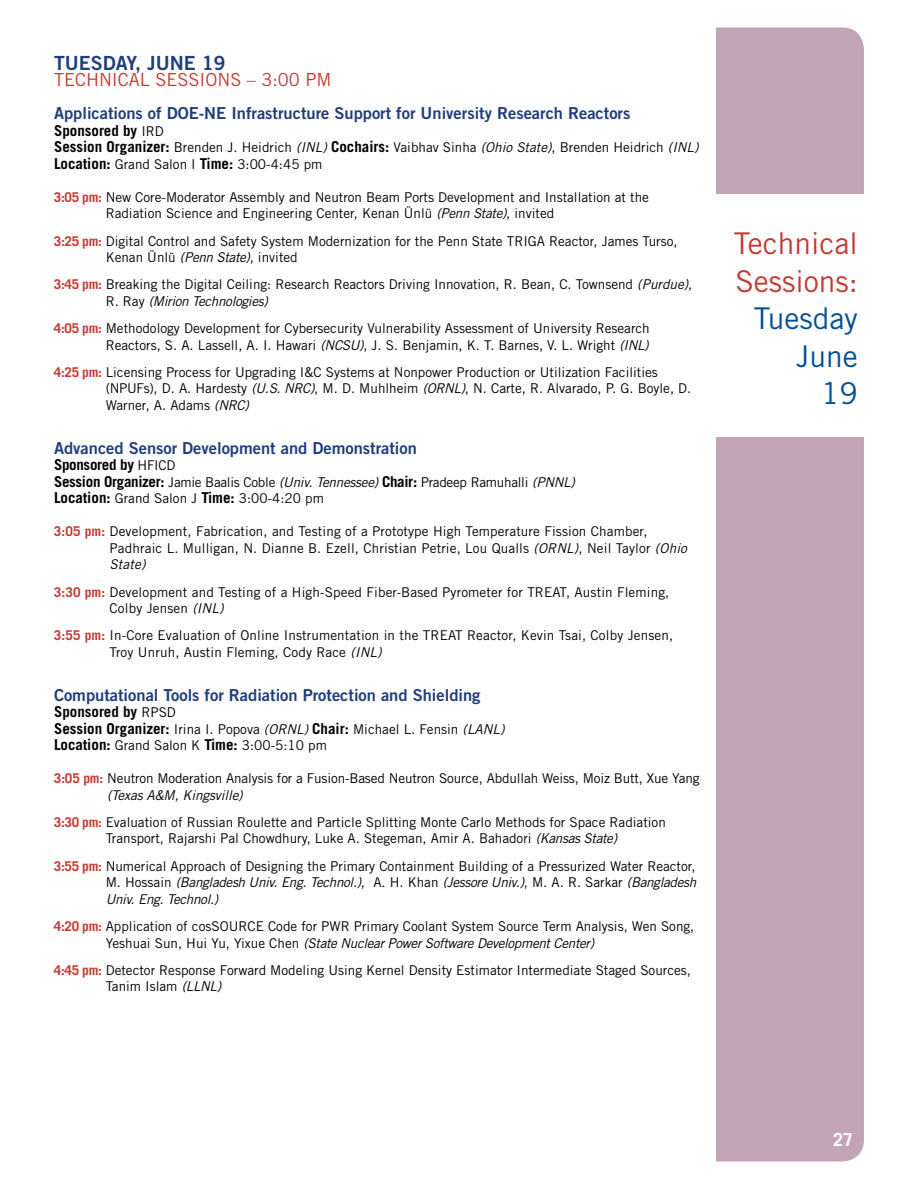
<style>
.page{position:relative;width:918px;height:1188px;background:#fff}
.page>*{position:absolute;margin:0;border:0;box-sizing:border-box;transform-origin:0 0}
.t1{font:30px/37.5px "Trade Gothic";color:#c33a32}
.t2{font:30px/37.5px "Trade Gothic";color:#004e95;text-align:right}
.t3{font:19.5px "Trade Gothic Bold Two";color:#203d7c}
.t4{font:18px "Trade Gothic";color:#c33a32}
.t5{font:700 18px "Trade Gothic";color:#fff}
.t6{font:16.5px "Trade Gothic Bold Two";color:#203d7c}
.t7{font:700 15px "Trade Gothic";color:#000}
.t8{font:700 15px "Trade Gothic";letter-spacing:-.02em;color:#000}
.t9{font:13.5px/16.5px "Trade Gothic";color:#000}
.t10{font:13.5px/16.5px "Trade Gothic";letter-spacing:-.02em;color:#000}
.s1{font-weight:400;font-size:13.5px}
.s2{font-weight:700;font-size:15px}
.s3{font-style:italic}
.s4{font-weight:700;color:#c33a32}
</style>
<div class="page">
<div style="left:716px;top:28px;width:148px;height:1134px;background:#c2a4b7"></div>
<div style="left:708px;top:194px;width:183px;height:243px;background:#fff"></div>
<h2 class="t3" style="left:54px;top:51px;width:173px">TUESDAY, JUNE 19</h2>
<h3 class="t4" style="left:54px;top:69px;width:279px">TECHNICAL SESSIONS – 3:00 PM</h3>
<p class="t6" style="left:54px;top:103px;width:578px">Applications of DOE-NE Infrastructure Support for University Research Reactors</p>
<p class="t7" style="left:54px;top:121px;width:111px">Sponsored by <span class="s1">IRD</span></p>
<p class="t9" style="left:54px;top:139px;width:646px"><span class="s2">Session Organizer:</span> Brenden J. Heidrich <span class="s3">(INL)</span> <span class="s2">Cochairs:</span> Vaibhav Sinha <span class="s3">(Ohio State)</span>, Brenden Heidrich <span class="s3">(INL)<br></span><span class="s2">Location:</span> Grand Salon I <span class="s2">Time:</span> 3:00-4:45 pm</p>
<p class="t9" style="left:106px;top:189px;width:545px;text-indent:-52px"><span class="s4">3:05 pm:</span> New Core-Moderator Assembly and Neutron Beam Ports Development and Installation at the<br>Radiation Science and Engineering Center, Kenan Ünlü <span class="s3">(Penn State)</span>, invited</p>
<p class="t9" style="left:106px;top:232px;width:573px;text-indent:-52px"><span class="s4">3:25 pm:</span> Digital Control and Safety System Modernization for the Penn State TRIGA Reactor, James Turso,<br>Kenan Ünlü <span class="s3">(Penn State)</span>, invited</p>
<p class="t9" style="left:106px;top:276px;width:588px;text-indent:-52px"><span class="s4">3:45 pm:</span> Breaking the Digital Ceiling: Research Reactors Driving Innovation, R. Bean, C. Townsend <span class="s3">(Purdue)</span>,<br>R. Ray <span class="s3">(Mirion Technologies)</span></p>
<p class="t9" style="left:54px;top:320px;width:597px;text-align:right"><span class="s4">4:05 pm:</span> Methodology Development for Cybersecurity Vulnerability Assessment of University Research<br>Reactors, S. A. Lassell, A. I. Hawari <span class="s3">(NCSU)</span>, J. S. Benjamin, K. T. Barnes, V. L. Wright <span class="s3">(INL)</span></p>
<p class="t9" style="left:106px;top:364px;width:587px;text-indent:-52px"><span class="s4">4:25 pm:</span> Licensing Process for Upgrading I&amp;C Systems at Nonpower Production or Utilization Facilities (NPUFs), D. A. Hardesty <span class="s3">(U.S. NRC)</span>, M. D. Muhlheim <span class="s3">(ORNL)</span>, N. Carte, R. Alvarado, P. G. Boyle, D.<br>Warner, A. Adams <span class="s3">(NRC)</span></p>
<p class="t6" style="left:54px;top:438px;width:364px">Advanced Sensor Development and Demonstration</p>
<p class="t8" style="left:54px;top:456px;width:123px">Sponsored by <span class="s1">HFICD</span></p>
<p class="t10" style="left:54px;top:474px;width:523px"><span class="s2">Session Organizer:</span> Jamie Baalis Coble <span class="s3">(Univ. Tennessee)</span> <span class="s2">Chair:</span> Pradeep Ramuhalli <span class="s3">(PNNL)<br></span><span class="s2">Location:</span> Grand Salon J <span class="s2">Time:</span> 3:00-4:20 pm</p>
<p class="t9" style="left:110px;top:523px;width:579px;text-indent:-56px"><span class="s4">3:05 pm:</span> Development, Fabrication, and Testing of a Prototype High Temperature Fission Chamber,<br>Padhraic L. Mulligan, N. Dianne B. Ezell, Christian Petrie, Lou Qualls <span class="s3">(ORNL)</span>, Neil Taylor <span class="s3">(Ohio<br>State)</span></p>
<p class="t9" style="left:110px;top:583px;width:561px;text-indent:-56px"><span class="s4">3:30 pm:</span> Development and Testing of a High-Speed Fiber-Based Pyrometer for TREAT, Austin Fleming,<br>Colby Jensen <span class="s3">(INL)</span></p>
<p class="t9" style="left:110px;top:627px;width:565px;text-indent:-56px"><span class="s4">3:55 pm:</span> In-Core Evaluation of Online Instrumentation in the TREAT Reactor, Kevin Tsai, Colby Jensen,<br>Troy Unruh, Austin Fleming, Cody Race <span class="s3">(INL)</span></p>
<p class="t6" style="left:54px;top:685px;width:428px">Computational Tools for Radiation Protection and Shielding</p>
<p class="t7" style="left:54px;top:703px;width:123px">Sponsored by <span class="s1">RPSD</span></p>
<p class="t9" style="left:54px;top:720px;width:452px"><span class="s2">Session Organizer:</span> Irina I. Popova <span class="s3">(ORNL)</span> <span class="s2">Chair:</span> Michael L. Fensin <span class="s3">(LANL)<br></span><span class="s2">Location:</span> Grand Salon K <span class="s2">Time:</span> 3:00-5:10 pm</p>
<p class="t9" style="left:107px;top:770px;width:594px;text-indent:-53px"><span class="s4">3:05 pm:</span> Neutron Moderation Analysis for a Fusion-Based Neutron Source, Abdullah Weiss, Moiz Butt, Xue Yang <span class="s3">(Texas A&amp;M, Kingsville)</span></p>
<p class="t9" style="left:54px;top:814px;width:613px;text-align:center"><span class="s4">3:30 pm:</span> Evaluation of Russian Roulette and Particle Splitting Monte Carlo Methods for Space Radiation<br>Transport, Rajarshi Pal Chowdhury, Luke A. Stegeman, Amir A. Bahadori <span class="s3">(Kansas State)</span></p>
<p class="t9" style="left:106px;top:858px;width:592px;text-align:justify;text-indent:-52px"><span class="s4">3:55 pm:</span> Numerical Approach of Designing the Primary Containment Building of a Pressurized Water Reactor, M. Hossain <span class="s3">(Bangladesh Univ. Eng. Technol.)</span>, A. H. Khan <span class="s3">(Jessore Univ.)</span>, M. A. R. Sarkar <span class="s3">(Bangladesh Univ. Eng. Technol.)</span></p>
<p class="t9" style="left:106px;top:918px;width:590px;text-indent:-52px"><span class="s4">4:20 pm:</span> Application of cosSOURCE Code for PWR Primary Coolant System Source Term Analysis, Wen Song,<br>Yeshuai Sun, Hui Yu, Yixue Chen <span class="s3">(State Nuclear Power Software Development Center)</span></p>
<p class="t9" style="left:106px;top:962px;width:587px;text-indent:-52px"><span class="s4">4:45 pm:</span> Detector Response Forward Modeling Using Kernel Density Estimator Intermediate Staged Sources,<br>Tanim Islam <span class="s3">(LLNL)</span></p>
<h1 class="t1" style="left:734px;top:225px;width:125px">Technical<br>Sessions:</h1>
<h1 class="t2" style="left:754px;top:300px;width:105px">Tuesday<br>June<br>19</h1>
<h3 class="t5" style="left:833px;top:1128px;width:22px">27</h3>
</div>
